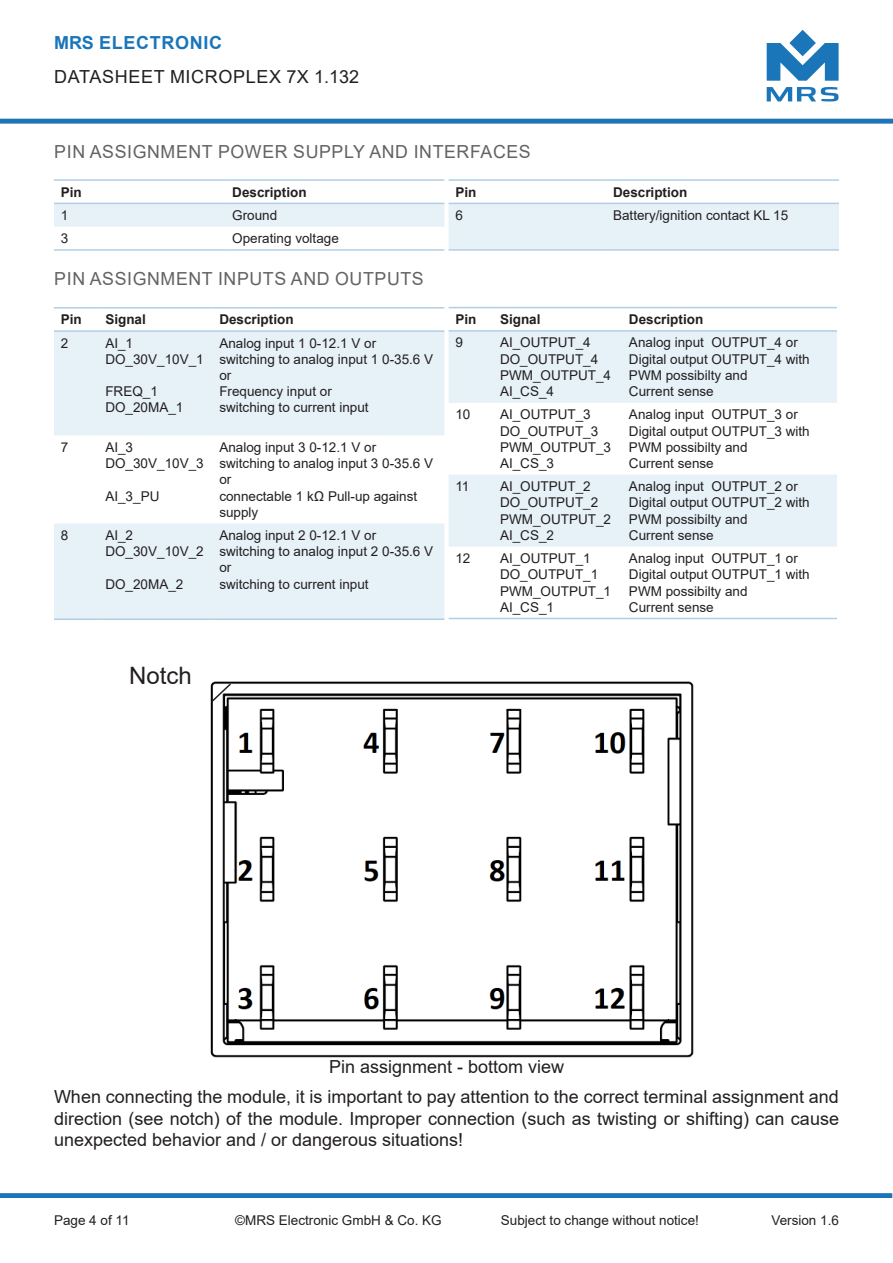
<style>
.page{position:relative;width:893px;height:1263px;background:#fff}
.page>*{position:absolute;margin:0;border:0;box-sizing:border-box;transform-origin:0 0}
.t1{font:24px "Arial";color:#231f20}
.t2{font:18px/21.6px "Arial";color:#231f20;text-align:justify}
.t3{font:18px "Arial";letter-spacing:.035em;color:#636366}
.t4{font:18px "Arial";letter-spacing:.035em;color:#231f20}
.t5{font:700 18px "Arial";letter-spacing:.035em;color:#1b76b9}
.Text{font:13.5px/16.2px "Arial";color:#231f20}
.Test_Fett{font:700 13.5px "Arial";color:#231f20}
</style>
<div class="page">
<svg style="left:767px;top:87px;width:72px;height:14px"></svg>
<svg style="left:767px;top:30px;width:72px;height:51px"></svg>
<img style="left:210px;top:617px;width:566px;height:441px">
<svg style="left:210px;top:682px;width:23px;height:22px"></svg>
<div style="left:0;top:1193px;width:892px;height:5px;background:#1b76b9"></div>
<hr style="left:0;top:119px;width:893px;height:4px;background:#1b76b9">
<svg style="left:54px;top:332px;width:390px;height:286px;fill:#e6f1f8"></svg>
<hr style="left:54px;top:307px;width:45px;height:2px;background:#b2cee5">
<hr style="left:99px;top:307px;width:114px;height:2px;background:#b2cee5">
<hr style="left:213px;top:307px;width:231px;height:2px;background:#b2cee5">
<hr style="left:54px;top:330px;width:45px;height:2px;background:#b2cee5">
<hr style="left:99px;top:330px;width:114px;height:2px;background:#b2cee5">
<hr style="left:213px;top:330px;width:231px;height:2px;background:#b2cee5">
<hr style="left:54px;top:618px;width:45px;height:2px;background:#b2cee5">
<hr style="left:99px;top:618px;width:114px;height:2px;background:#b2cee5">
<hr style="left:213px;top:618px;width:231px;height:2px;background:#b2cee5">
<svg style="left:449px;top:332px;width:388px;height:215px;fill:#e6f1f8"></svg>
<hr style="left:449px;top:330px;width:44px;height:2px;background:#b2cee5">
<hr style="left:493px;top:330px;width:129px;height:2px;background:#b2cee5">
<hr style="left:622px;top:330px;width:215px;height:2px;background:#b2cee5">
<hr style="left:449px;top:307px;width:44px;height:1px;background:#b2cee5">
<hr style="left:493px;top:307px;width:129px;height:1px;background:#b2cee5">
<hr style="left:622px;top:307px;width:215px;height:1px;background:#b2cee5">
<hr style="left:449px;top:618px;width:44px;height:1px;background:#b2cee5">
<hr style="left:493px;top:618px;width:129px;height:1px;background:#b2cee5">
<hr style="left:622px;top:618px;width:215px;height:1px;background:#b2cee5">
<hr style="left:449px;top:179px;width:157px;height:2px;background:#b2cee5">
<hr style="left:606px;top:179px;width:233px;height:2px;background:#b2cee5">
<hr style="left:449px;top:249px;width:157px;height:2px;background:#b2cee5">
<hr style="left:606px;top:249px;width:233px;height:2px;background:#b2cee5">
<svg style="left:54px;top:203px;width:785px;height:47px"></svg>
<hr style="left:54px;top:179px;width:172px;height:2px;background:#b2cee5">
<hr style="left:226px;top:179px;width:218px;height:2px;background:#b2cee5">
<hr style="left:54px;top:203px;width:172px;height:1px;background:#b2cee5">
<hr style="left:226px;top:203px;width:218px;height:1px;background:#b2cee5">
<hr style="left:54px;top:249px;width:172px;height:2px;background:#b2cee5">
<hr style="left:226px;top:249px;width:218px;height:2px;background:#b2cee5">
<h2 class="t5" style="left:54px;top:30px;width:169px">MRS ELECTRONIC</h2>
<h2 class="t4" style="left:54px;top:64px;width:306px">DATASHEET MICROPLEX 7X 1.132</h2>
<p class="t3" style="left:54px;top:139px;width:478px">PIN ASSIGNMENT POWER SUPPLY AND INTERFACES</p>
<p class="Test_Fett" style="left:455px;top:182px;width:23px">Pin</p>
<p class="Test_Fett" style="left:613px;top:182px;width:76px">Description</p>
<p class="Text" style="left:455px;top:207px;width:9px">6</p>
<p class="Text" style="left:613px;top:207px;width:177px">Battery/ignition contact KL 15</p>
<p class="Test_Fett" style="left:61px;top:182px;width:23px">Pin</p>
<p class="Test_Fett" style="left:232px;top:182px;width:76px">Description</p>
<p class="Text" style="left:61px;top:207px;width:9px">1</p>
<p class="Text" style="left:232px;top:207px;width:47px">Ground</p>
<p class="Text" style="left:61px;top:230px;width:9px">3</p>
<p class="Text" style="left:232px;top:230px;width:108px">Operating voltage</p>
<p class="t3" style="left:54px;top:266px;width:371px">PIN ASSIGNMENT INPUTS AND OUTPUTS</p>
<p class="Test_Fett" style="left:61px;top:310px;width:23px">Pin</p>
<p class="Test_Fett" style="left:105px;top:310px;width:42px">Signal</p>
<p class="Test_Fett" style="left:219px;top:310px;width:76px">Description</p>
<p class="Text" style="left:61px;top:335px;width:9px">2</p>
<p class="Text" style="left:105px;top:335px;width:29px">AI_1</p>
<p class="Text" style="left:105px;top:351px;width:100px">DO_30V_10V_1</p>
<p class="Text" style="left:105px;top:383px;width:54px">FREQ_1</p>
<p class="Text" style="left:105px;top:400px;width:80px">DO_20MA_1</p>
<p class="Text" style="left:219px;top:335px;width:158px">Analog input 1 0-12.1 V or</p>
<p class="Text" style="left:219px;top:351px;width:215px">switching to analog input 1 0-35.6 V</p>
<p class="Text" style="left:219px;top:367px;width:14px">or</p>
<p class="Text" style="left:219px;top:383px;width:114px">Frequency input or</p>
<p class="Text" style="left:219px;top:400px;width:151px">switching to current input</p>
<p class="Text" style="left:61px;top:439px;width:9px">7</p>
<p class="Text" style="left:105px;top:439px;width:29px">AI_3</p>
<p class="Text" style="left:105px;top:455px;width:100px">DO_30V_10V_3</p>
<p class="Text" style="left:105px;top:488px;width:56px">AI_3_PU</p>
<p class="Text" style="left:61px;top:527px;width:9px">8</p>
<p class="Text" style="left:105px;top:527px;width:29px">AI_2</p>
<p class="Text" style="left:105px;top:543px;width:100px">DO_30V_10V_2</p>
<p class="Text" style="left:105px;top:576px;width:80px">DO_20MA_2</p>
<p class="Text" style="left:219px;top:439px;width:158px">Analog input 3 0-12.1 V or</p>
<p class="Text" style="left:219px;top:455px;width:215px">switching to analog input 3 0-35.6 V</p>
<p class="Text" style="left:219px;top:471px;width:14px">or</p>
<p class="Text" style="left:219px;top:488px;width:199px">connectable 1 kΩ Pull-up against supply</p>
<p class="Text" style="left:219px;top:527px;width:158px">Analog input 2 0-12.1 V or</p>
<p class="Text" style="left:219px;top:543px;width:215px">switching to analog input 2 0-35.6 V</p>
<p class="Text" style="left:219px;top:559px;width:14px">or</p>
<p class="Text" style="left:219px;top:576px;width:151px">switching to current input</p>
<p class="t1" style="left:129px;top:659px;width:64px">Notch</p>
<p class="Test_Fett" style="left:455px;top:310px;width:23px">Pin</p>
<p class="Test_Fett" style="left:500px;top:310px;width:42px">Signal</p>
<p class="Test_Fett" style="left:629px;top:310px;width:76px">Description</p>
<p class="Text" style="left:455px;top:334px;width:9px">9</p>
<p class="Text" style="left:500px;top:334px;width:92px">AI_OUTPUT_4</p>
<p class="Text" style="left:500px;top:351px;width:100px">DO_OUTPUT_4</p>
<p class="Text" style="left:500px;top:367px;width:113px">PWM_OUTPUT_4</p>
<p class="Text" style="left:500px;top:383px;width:56px">AI_CS_4</p>
<p class="Text" style="left:629px;top:334px;width:170px">Analog input OUTPUT_4 or</p>
<p class="Text" style="left:629px;top:351px;width:182px">Digital output OUTPUT_4 with</p>
<p class="Text" style="left:629px;top:367px;width:120px">PWM possibilty and</p>
<p class="Text" style="left:629px;top:383px;width:86px">Current sense</p>
<p class="Text" style="left:455px;top:406px;width:17px">10</p>
<p class="Text" style="left:500px;top:406px;width:92px">AI_OUTPUT_3</p>
<p class="Text" style="left:500px;top:423px;width:100px">DO_OUTPUT_3</p>
<p class="Text" style="left:500px;top:439px;width:113px">PWM_OUTPUT_3</p>
<p class="Text" style="left:500px;top:455px;width:56px">AI_CS_3</p>
<p class="Text" style="left:455px;top:478px;width:16px">11</p>
<p class="Text" style="left:500px;top:478px;width:92px">AI_OUTPUT_2</p>
<p class="Text" style="left:500px;top:494px;width:100px">DO_OUTPUT_2</p>
<p class="Text" style="left:500px;top:511px;width:113px">PWM_OUTPUT_2</p>
<p class="Text" style="left:500px;top:527px;width:56px">AI_CS_2</p>
<p class="Text" style="left:455px;top:550px;width:17px">12</p>
<p class="Text" style="left:500px;top:550px;width:92px">AI_OUTPUT_1</p>
<p class="Text" style="left:500px;top:566px;width:100px">DO_OUTPUT_1</p>
<p class="Text" style="left:500px;top:583px;width:113px">PWM_OUTPUT_1</p>
<p class="Text" style="left:500px;top:599px;width:56px">AI_CS_1</p>
<p class="Text" style="left:629px;top:406px;width:170px">Analog input OUTPUT_3 or</p>
<p class="Text" style="left:629px;top:423px;width:182px">Digital output OUTPUT_3 with</p>
<p class="Text" style="left:629px;top:439px;width:120px">PWM possibilty and</p>
<p class="Text" style="left:629px;top:455px;width:86px">Current sense</p>
<p class="Text" style="left:629px;top:478px;width:170px">Analog input OUTPUT_2 or</p>
<p class="Text" style="left:629px;top:494px;width:182px">Digital output OUTPUT_2 with</p>
<p class="Text" style="left:629px;top:511px;width:120px">PWM possibilty and</p>
<p class="Text" style="left:629px;top:527px;width:86px">Current sense</p>
<p class="Text" style="left:629px;top:550px;width:170px">Analog input OUTPUT_1 or</p>
<p class="Text" style="left:629px;top:566px;width:182px">Digital output OUTPUT_1 with</p>
<p class="Text" style="left:629px;top:583px;width:120px">PWM possibilty and</p>
<p class="Text" style="left:629px;top:599px;width:86px">Current sense</p>
<p class="t2" style="left:329px;top:1055px;width:237px">Pin assignment - bottom view</p>
<p class="t2" style="left:54px;top:1086px;width:786px">When connecting the module, it is important to pay attention to the correct terminal assignment and direction (see notch) of the module. Improper connection (such as twisting or shifting) can cause unexpected behavior and / or dangerous situations!</p>
<p class="Text" style="left:54px;top:1212px;width:77px">Page 4 of 11</p>
<p class="Text" style="left:235px;top:1212px;width:208px">©MRS Electronic GmbH &amp; Co. KG</p>
<p class="Text" style="left:501px;top:1212px;width:200px">Subject to change without notice!</p>
<p class="Text" style="left:771px;top:1212px;width:69px">Version 1.6</p>
</div>
